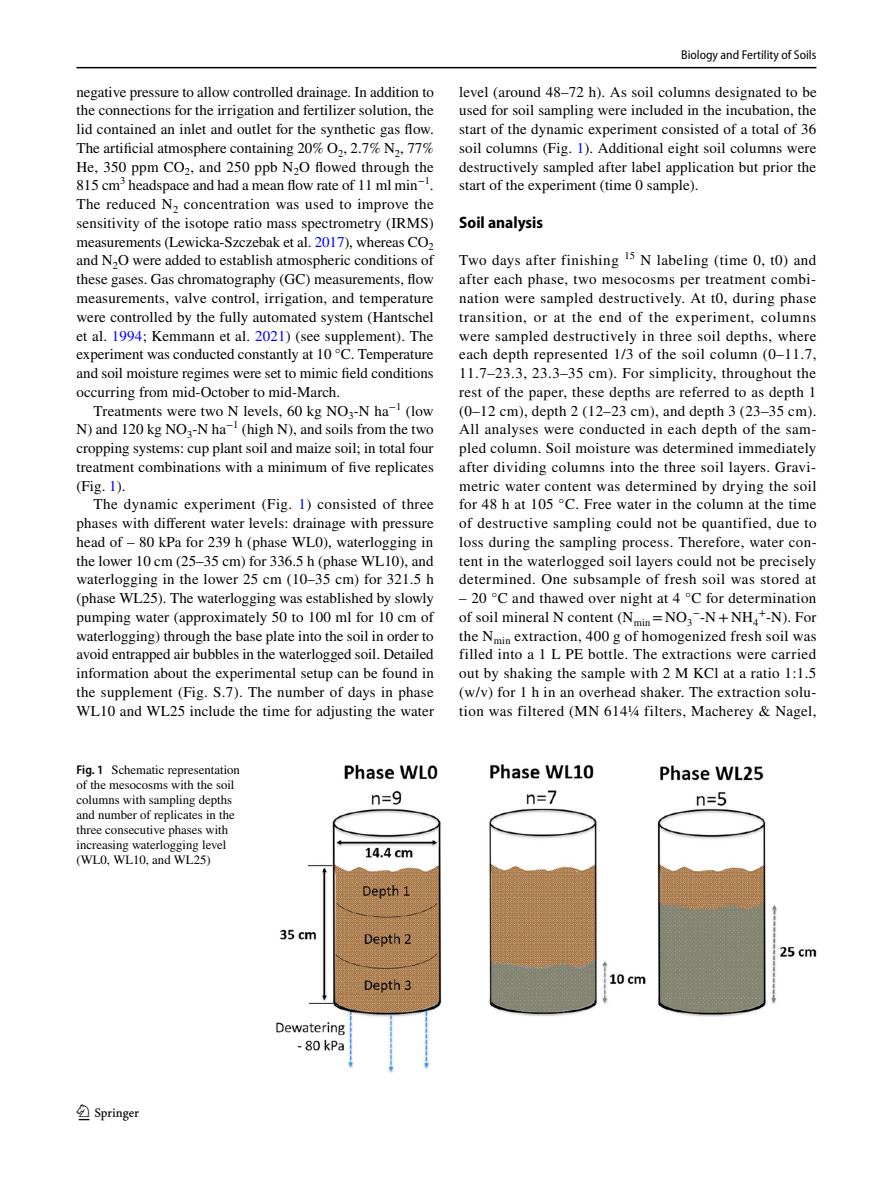
<style>
.page{position:relative;width:893px;height:1187px;background:#fff}
.page>*{position:absolute;margin:0;border:0;box-sizing:border-box;transform-origin:0 0}
.t1{font:22.5px "Springnew Regular 2";color:#000}
.t2{font:700 semi-condensed 16.5px "Myriad Pro";color:#000}
.t3{font:15px/18.8px "STIX";letter-spacing:.01em;color:#000;text-align:justify}
.t4{font:12.75px/15px "STIX";color:#000}
.t5{font:semi-condensed 12.75px "Myriad Pro";color:#000}
.s1{color:#00f}
.s2{font-family:"Myriad Pro";font-weight:600;font-stretch:semi-condensed}
</style>
<div class="page">
<hr style="left:77px;top:67px;width:739px;height:1px;background:#000">
<img style="left:276px;top:764px;width:540px;height:309px">
<p class="t3" style="left:77px;top:83px;width:359px">negative pressure to allow controlled drainage. In addition to the connections for the irrigation and fertilizer solution, the lid contained an inlet and outlet for the synthetic gas flow.<br>The artificial atmosphere containing 20% O<sub>2</sub>, 2.7% N<sub>2</sub>, 77% He, 350 ppm CO<sub>2</sub>, and 250 ppb N<sub>2</sub>O flowed through the 815 cm<sup>3</sup> headspace and had a mean flow rate of 11 ml min<sup>−1</sup>.<br>The reduced N<sub>2</sub> concentration was used to improve the sensitivity of the isotope ratio mass spectrometry (IRMS) measurements (Lewicka-Szczebak et al. <span class="s1">2017</span>), whereas CO<sub>2 </sub>and N<sub>2</sub>O were added to establish atmospheric conditions of these gases. Gas chromatography (GC) measurements, flow measurements, valve control, irrigation, and temperature were controlled by the fully automated system (Hantschel et al. <span class="s1">1994</span>; Kemmann et al. <span class="s1">2021</span>) (see supplement). The experiment was conducted constantly at 10 °C. Temperature and soil moisture regimes were set to mimic field conditions occurring from mid-October to mid-March.</p>
<p class="t3" style="left:77px;top:402px;width:359px;text-indent:17px">Treatments were two N levels, 60 kg NO<sub>3</sub>-N ha<sup>−1</sup> (low N) and 120 kg NO<sub>3</sub>-N ha<sup>−1</sup> (high N), and soils from the two cropping systems: cup plant soil and maize soil; in total four treatment combinations with a minimum of five replicates (Fig. <span class="s1">1</span>).</p>
<p class="t3" style="left:77px;top:496px;width:359px;text-indent:17px">The dynamic experiment (Fig. <span class="s1">1</span>) consisted of three phases with different water levels: drainage with pressure head of – 80 kPa for 239 h (phase WL0), waterlogging in the lower 10 cm (25–35 cm) for 336.5 h (phase WL10), and waterlogging in the lower 25 cm (10–35 cm) for 321.5 h (phase WL25). The waterlogging was established by slowly pumping water (approximately 50 to 100 ml for 10 cm of waterlogging) through the base plate into the soil in order to avoid entrapped air bubbles in the waterlogged soil. Detailed information about the experimental setup can be found in the supplement (Fig. S.7). The number of days in phase WL10 and WL25 include the time for adjusting the water</p>
<p class="t4" style="left:77px;top:763px;width:165px"><span class="s2">Fig. 1</span> Schematic representation of the mesocosms with the soil columns with sampling depths and number of replicates in the three consecutive phases with increasing waterlogging level (WL0, WL10, and WL25)</p>
<p class="t5" style="left:681px;top:48px;width:137px">Biology and Fertility of Soils</p>
<p class="t3" style="left:459px;top:83px;width:359px">level (around 48–72 h). As soil columns designated to be used for soil sampling were included in the incubation, the start of the dynamic experiment consisted of a total of 36 soil columns (Fig. <span class="s1">1</span>). Additional eight soil columns were destructively sampled after label application but prior the start of the experiment (time 0 sample).</p>
<p class="t2" style="left:459px;top:213px;width:85px">Soil analysis</p>
<p class="t3" style="left:459px;top:252px;width:359px">Two days after finishing <sup>15</sup> N labeling (time 0, t0) and after each phase, two mesocosms per treatment combi&shy;nation were sampled destructively. At t0, during phase transition, or at the end of the experiment, columns were sampled destructively in three soil depths, where each depth represented 1/3 of the soil column (0–11.7, 11.7–23.3, 23.3–35 cm). For simplicity, throughout the rest of the paper, these depths are referred to as depth 1 (0–12 cm), depth 2 (12–23 cm), and depth 3 (23–35 cm).<br>All analyses were conducted in each depth of the sam&shy;pled column. Soil moisture was determined immediately after dividing columns into the three soil layers. Gravi&shy;metric water content was determined by drying the soil for 48 h at 105 °C. Free water in the column at the time of destructive sampling could not be quantified, due to loss during the sampling process. Therefore, water con&shy;tent in the waterlogged soil layers could not be precisely determined. One subsample of fresh soil was stored at</p>
<p class="t3" style="left:459px;top:589px;width:359px">– 20 °C and thawed over night at 4 °C for determination of soil mineral N content (N<sub>min</sub> = -NO<sub>3</sub><sup>−</sup>-N + -NH<sub>4</sub><sup>+</sup>-N). For the N<sub>min</sub> extraction, 400 g of homogenized fresh soil was filled into a 1 L PE bottle. The extractions were carried out by shaking the sample with 2 M KCl at a ratio 1:1.5 (w/v) for 1 h in an overhead shaker. The extraction solu&shy;tion was filtered (MN 614¼ filters, Macherey &amp; Nagel,</p>
<h1 class="t1" style="left:79px;top:1104px;width:62px">1 3</h1>
</div>
